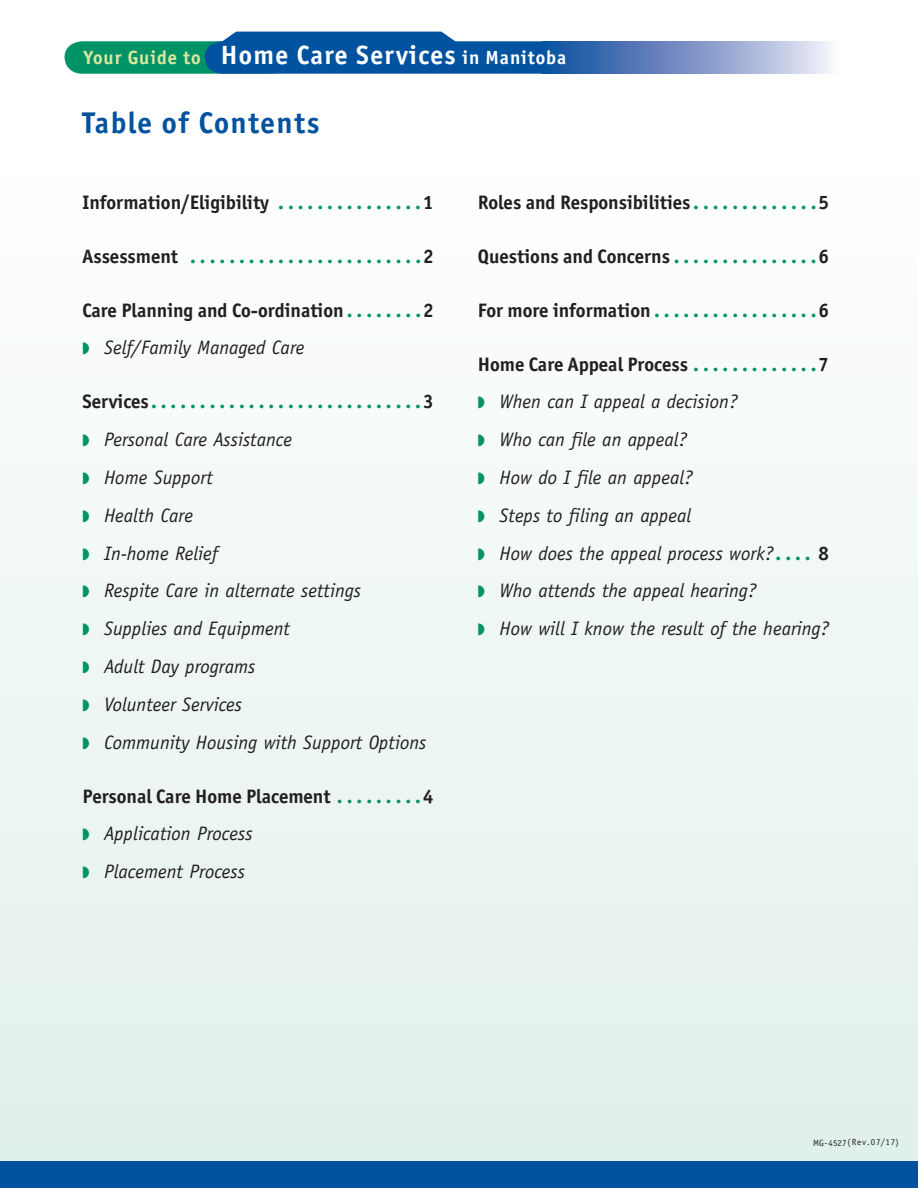
<style>
.page{position:relative;width:918px;height:1188px;background:#fff}
.page>*{position:absolute;margin:0;border:0;box-sizing:border-box;transform-origin:0 0}
.t1{font:700 30px "Officina San ITC";letter-spacing:.05em;color:#0153a0}
.t2{font:700 26.55px "Officina San ITC";letter-spacing:.05em;color:#fff}
.t3{font:italic 19.5px/37.8px "Officina Sans";color:#231f20}
.t4{font:700 19.5px/37.8px "Officina San ITC";color:#231f20}
.t5{font:700 19.5px "Officina San ITC";color:#009365}
.t6{font:9px "Officina Sans";letter-spacing:.05em;color:#231f20}
.s1{font-size:19.05px;color:#dce89f}
.s2{font-size:19.05px}
.s3{color:#009365}
.s4{color:#231f20}
.s5{font-family:"Officina Sans";font-weight:400;font-style:italic}
.s6{font-family:"Officina San ITC";font-weight:700;font-style:normal}
.s7{font-family:"Officina San ITC";font-weight:700;font-style:normal;color:#009365}
</style>
<div class="page">
<svg style="left:65px;top:32px;width:478px;height:42px;background:#22789f"></svg>
<div style="left:543px;top:41px;width:294px;height:33px;background:linear-gradient(to right,#0a469b,#f2eaf6)"></div>
<div style="left:0;top:162px;width:918px;height:1026px;background:linear-gradient(to bottom,#fefffe,#e0efe9)"></div>
<div style="left:0;top:1161px;width:918px;height:27px;background:#0153a0"></div>
<h1 class="t2" style="left:84px;top:38px;width:484px"><span class="s1">Your Guide to</span> Home Care Services <span class="s2">in Manitoba</span></h1>
<h2 class="t1" style="left:82px;top:104px;width:239px">Table of Contents</h2>
<p class="t4" style="left:82px;top:183px;width:353px">Information/Eligibility <span class="s3">. . . . . . . . . . . . . . .</span> 1</p>
<p class="t5" style="left:83px;top:244px;width:353px"><span class="s4">Assessment</span> ........................ <span class="s4">2</span></p>
<p class="t4" style="left:82px;top:291px;width:353px">Care Planning and Co-ordination <span class="s3">. . . . . . . .</span> 2 <span class="s3">◗</span> <span class="s5">Self/Family Managed Care</span></p>
<p class="t3" style="left:82px;top:383px;width:353px"><span class="s6">Services</span> <span class="s7">. . . . . . . . . . . . . . . . . . . . . . . . . . . .</span> <span class="s6">3 </span><span class="s3">◗</span> Personal Care Assistance<br><span class="s3">◗</span> Home Support<br><span class="s3">◗</span> Health Care<br><span class="s3">◗</span> In-home Relief<br><span class="s3">◗</span> Respite Care in alternate settings<br><span class="s3">◗</span> Supplies and Equipment<br><span class="s3">◗</span> Adult Day programs<br><span class="s3">◗</span> Volunteer Services<br><span class="s3">◗</span> Community Housing with Support Options</p>
<p class="t3" style="left:82px;top:777px;width:352px"><span class="s6">Personal Care Home Placement</span> <span class="s7">. . . . . . . . .</span> <span class="s6">4 </span><span class="s3">◗</span> Application Process<br><span class="s3">◗</span> Placement Process</p>
<p class="t4" style="left:478px;top:183px;width:352px">Roles and Responsibilities <span class="s3">. . . . . . . . . . . . .</span> 5</p>
<p class="t4" style="left:478px;top:237px;width:352px">Questions and Concerns <span class="s3">. . . . . . . . . . . . . . .</span> 6</p>
<p class="t4" style="left:478px;top:291px;width:353px">For more information <span class="s3">. . . . . . . . . . . . . . . . .</span> 6</p>
<p class="t3" style="left:478px;top:345px;width:353px"><span class="s6">Home Care Appeal Process</span> <span class="s7">. . . . . . . . . . . . .</span> <span class="s6">7 </span><span class="s3">◗</span> When can I appeal a decision?<br><span class="s3">◗</span> Who can file an appeal?<br><span class="s3">◗</span> How do I file an appeal?<br><span class="s3">◗</span> Steps to filing an appeal<br><span class="s3">◗</span> How does the appeal process work? <span class="s7">. . . .</span> <span class="s6">8 </span><span class="s3">◗</span> Who attends the appeal hearing?<br><span class="s3">◗</span> How will I know the result of the hearing?</p>
<p class="t6" style="left:813px;top:1137px;width:87px">MG-4527(Rev.07/17)</p>
</div>
